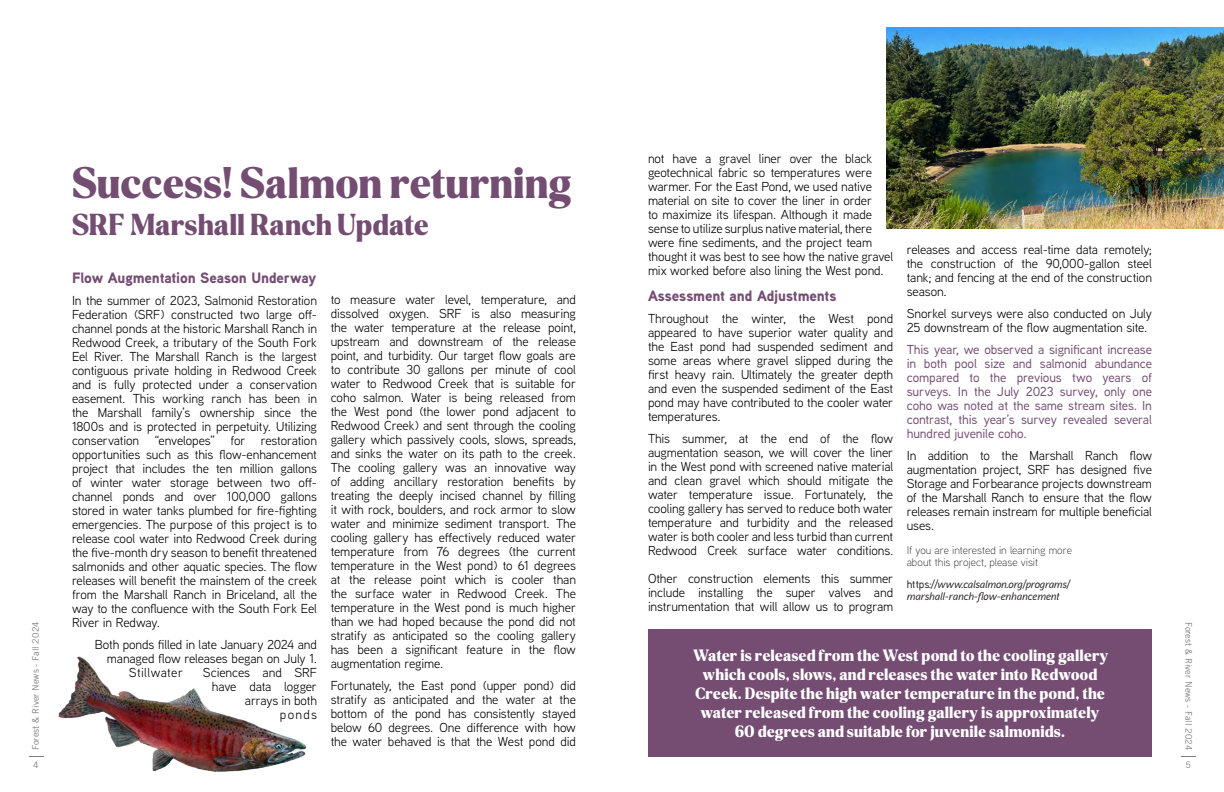
<style>
.page{position:relative;width:1224px;height:792px;background:#fff}
.page>*{position:absolute;margin:0;border:0;box-sizing:border-box;transform-origin:0 0}
.Header_Delvona_BLk_35_span{font:900 35px "Delvona";letter-spacing:-.005em;color:#744d72}
.Header_Delvona_BLk_35_span-2{font:900 24px "Delvona";color:#744d72}
.Paragraph_Title_NEW{font:900 15px "Aaux Next";letter-spacing:-.01em;color:#754d73}
.Text_SubHead_AauzNext_Bld_10_25{font:13px/14px "Aaux Next";letter-spacing:-.01em;color:#000;text-align:justify}
.Photo_by{font:900 13px/19px "Delvona";letter-spacing:.005em;color:#fff;text-align:center}
.Text_SubHead_AauzNext_Bld_10_25-2{font:500 13px/14px "Aaux Next";letter-spacing:-.01em;color:#744e73;text-align:justify}
.ForMoreInfo_NEW{font:italic 500 11px/12px "Aaux Next";color:#231f20}
.ForMoreInfo_NEW-2{font:300 11px "Aaux Next";letter-spacing:-.005em;color:#231f20}
.t1{font:9px "Trade Gothic LT Std";letter-spacing:.005em;color:#808080}
.s1{font-style:normal}
</style>
<div class="page">
<svg style="left:1181px;top:756px;width:14px;height:1px"></svg>
<svg style="left:29px;top:756px;width:14px;height:1px"></svg>
<div style="left:648px;top:629px;width:504px;height:127px;background:#754d73"></div>
<img style="left:58px;top:656px;width:249px;height:116px">
<img style="left:886px;top:27px;width:338px;height:202px">
<p class="t1" style="left:30px;top:750px;width:130px;rotate:-90deg">Forest &amp; River News - Fall 2024</p>
<p class="t1" style="left:33px;top:760px;width:7px">4</p>
<p class="Header_Delvona_BLk_35_span" style="left:72px;top:166px;width:501px">Success! Salmon returning</p>
<p class="Header_Delvona_BLk_35_span-2" style="left:72px;top:213px;width:358px">SRF Marshall Ranch Update</p>
<p class="Paragraph_Title_NEW" style="left:72px;top:267px;width:246px">Flow Augmentation Season Underway</p>
<p class="Text_SubHead_AauzNext_Bld_10_25" style="left:72px;top:293px;width:247px">In the summer of 2023, Salmonid Restoration Federation (SRF) constructed two large off&shy;channel ponds at the historic Marshall Ranch in Redwood Creek, a tributary of the South Fork Eel River. The Marshall Ranch is the largest contiguous private holding in Redwood Creek and is fully protected under a conservation easement. This working ranch has been in the Marshall family’s ownership since the 1800s and is protected in perpetuity. Utilizing conservation “envelopes” for restoration opportunities such as this flow-enhancement project that includes the ten million gallons of winter water storage between two off&shy;channel ponds and over 100,000 gallons stored in water tanks plumbed for fire-fighting emergencies. The purpose of this project is to release cool water into Redwood Creek during the five-month dry season to benefit threatened salmonids and other aquatic species. The flow releases will benefit the mainstem of the creek from the Marshall Ranch in Briceland, all the way to the confluence with the South Fork Eel River in Redway.</p>
<p class="Text_SubHead_AauzNext_Bld_10_25" style="left:95px;top:637px;width:224px">Both ponds filled in late January 2024 and</p>
<p class="Text_SubHead_AauzNext_Bld_10_25" style="left:107px;top:651px;width:212px">managed flow releases began on July 1.</p>
<p class="Text_SubHead_AauzNext_Bld_10_25" style="left:129px;top:665px;width:56px">Stillwater</p>
<p class="Text_SubHead_AauzNext_Bld_10_25" style="left:203px;top:665px;width:115px;text-align:right">Sciences and SRF have data logger arrays in both<br>ponds</p>
<p class="Text_SubHead_AauzNext_Bld_10_25" style="left:331px;top:292px;width:247px">to measure water level, temperature, and dissolved oxygen. SRF is also measuring the water temperature at the release point, upstream and downstream of the release point, and turbidity. Our target flow goals are to contribute 30 gallons per minute of cool water to Redwood Creek that is suitable for coho salmon. Water is being released from the West pond (the lower pond adjacent to Redwood Creek) and sent through the cooling gallery which passively cools, slows, spreads, and sinks the water on its path to the creek.<br>The cooling gallery was an innovative way of adding ancillary restoration benefits by treating the deeply incised channel by filling it with rock, boulders, and rock armor to slow water and minimize sediment transport. The cooling gallery has effectively reduced water temperature from 76 degrees (the current temperature in the West pond) to 61 degrees at the release point which is cooler than the surface water in Redwood Creek. The temperature in the West pond is much higher than we had hoped because the pond did not stratify as anticipated so the cooling gallery has been a significant feature in the flow augmentation regime.</p>
<p class="Text_SubHead_AauzNext_Bld_10_25" style="left:331px;top:678px;width:247px">Fortunately, the East pond (upper pond) did stratify as anticipated and the water at the bottom of the pond has consistently stayed below 60 degrees. One difference with how the water behaved is that the West pond did</p>
<p class="Text_SubHead_AauzNext_Bld_10_25" style="left:648px;top:151px;width:247px;text-align:left">not have a gravel liner over the black geotechnical fabric so temperatures were warmer. For the East Pond, we used native material on site to cover the liner in order<br>to maximize its lifespan. Although it made sense to utilize surplus native material, there were fine sediments, and the project team thought it was best to see how the native gravel mix worked before also lining the West pond.</p>
<p class="Paragraph_Title_NEW" style="left:648px;top:285px;width:190px">Assessment and Adjustments</p>
<p class="Text_SubHead_AauzNext_Bld_10_25" style="left:648px;top:311px;width:247px">Throughout the winter, the West pond appeared to have superior water quality and the East pond had suspended sediment and some areas where gravel slipped during the first heavy rain. Ultimately the greater depth and even the suspended sediment of the East pond may have contributed to the cooler water temperatures.</p>
<p class="Text_SubHead_AauzNext_Bld_10_25" style="left:648px;top:431px;width:247px">This summer, at the end of the flow augmentation season, we will cover the liner in the West pond with screened native material and clean gravel which should mitigate the water temperature issue. Fortunately, the cooling gallery has served to reduce both water temperature and turbidity and the released water is both cooler and less turbid than current Redwood Creek surface water conditions.</p>
<p class="Text_SubHead_AauzNext_Bld_10_25" style="left:648px;top:571px;width:247px">Other construction elements this summer include installing the super valves and instrumentation that will allow us to program</p>
<p class="Text_SubHead_AauzNext_Bld_10_25" style="left:907px;top:242px;width:247px">releases and access real-time data remotely; the construction of the 90,000-gallon steel tank; and fencing at the end of the construction season.</p>
<p class="Text_SubHead_AauzNext_Bld_10_25" style="left:907px;top:306px;width:247px">Snorkel surveys were also conducted on July<br>25 downstream of the flow augmentation site.</p>
<p class="Text_SubHead_AauzNext_Bld_10_25-2" style="left:907px;top:342px;width:247px">This year, we observed a significant increase in both pool size and salmonid abundance compared to the previous two years of surveys. In the July 2023 survey, only one coho was noted at the same stream sites. In contrast, this year’s survey revealed several hundred juvenile coho.</p>
<p class="Text_SubHead_AauzNext_Bld_10_25" style="left:907px;top:448px;width:247px">In addition to the Marshall Ranch flow augmentation project, SRF has designed five Storage and Forbearance projects downstream of the Marshall Ranch to ensure that the flow releases remain instream for multiple beneficial uses.</p>
<p class="ForMoreInfo_NEW-2" style="left:907px;top:543px;width:167px">If you are interested in learning more</p>
<p class="ForMoreInfo_NEW-2" style="left:907px;top:555px;width:133px">about this project, please visit</p>
<p class="ForMoreInfo_NEW" style="left:907px;top:578px;width:166px"><span class="s1">https</span>://www.calsalmon.org/programs/ marshall-ranch-flow-enhancement</p>
<p class="Photo_by" style="left:693px;top:647px;width:417px">Water is released from the West pond to the cooling gallery which cools, slows, and releases the water into Redwood Creek. Despite the high water temperature in the pond, the water released from the cooling gallery is approximately 60 degrees and suitable for juvenile salmonids.</p>
<p class="t1" style="left:1194px;top:622px;width:130px;rotate:90deg">Forest &amp; River News - Fall 2024</p>
<p class="t1" style="left:1185px;top:760px;width:7px">5</p>
</div>
